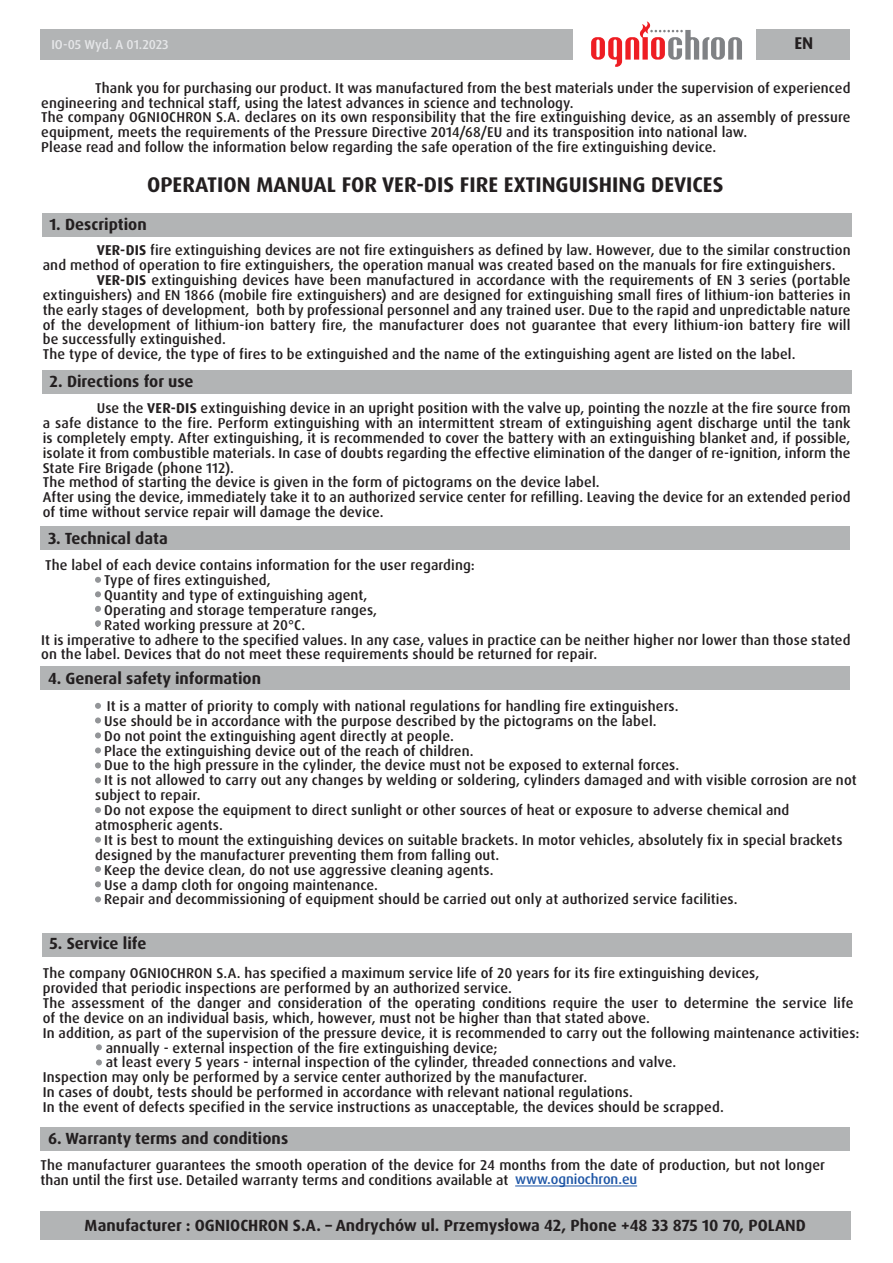
<style>
.page{position:relative;width:893px;height:1263px;background:#fff}
.page>*{position:absolute;margin:0;border:0;box-sizing:border-box;transform-origin:0 0}
.t1{font:700 21.3px "Dax Pro";color:#231f20}
.t2{font:700 16.95px "Dax Pro";color:#231f20}
.t3{font:700 16.2px "Dax Pro";color:#231f20}
.t4{font:500 14.25px/14.9px "Dax Pro";letter-spacing:.01em;color:#231f20}
.t5{font:500 14.1px "Dax Pro";letter-spacing:-.005em;color:#1e56a6}
.t6{font:500 12.9px "Dax Pro";letter-spacing:-.005em;color:#e6e7e9}
.s1{font-weight:700}
</style>
<div class="page">
<div style="left:756px;top:29px;width:94px;height:30px;background:#b2b4b5"></div>
<div style="left:40px;top:1211px;width:810px;height:29px;background:#b2b4b5"></div>
<div style="left:42px;top:213px;width:809px;height:23px;background:#b2b4b5"></div>
<div style="left:41px;top:527px;width:809px;height:23px;background:#b2b4b5"></div>
<div style="left:40px;top:667px;width:810px;height:23px;background:#b2b4b5"></div>
<div style="left:42px;top:933px;width:809px;height:23px;background:#b2b4b5"></div>
<div style="left:40px;top:1127px;width:810px;height:23px;background:#b2b4b5"></div>
<div style="left:40px;top:29px;width:533px;height:30px;background:#b2b4b5"></div>
<div style="left:42px;top:370px;width:809px;height:23px;background:#b2b4b5"></div>
<hr style="left:515px;top:1185px;width:122px;height:1px;background:#1e56a6">
<svg style="left:591px;top:21px;width:151px;height:46px"></svg>
<svg style="left:95px;top:577px;width:6px;height:6px"></svg>
<svg style="left:95px;top:717px;width:6px;height:6px"></svg>
<svg style="left:95px;top:703px;width:6px;height:6px"></svg>
<svg style="left:95px;top:732px;width:6px;height:6px"></svg>
<svg style="left:95px;top:747px;width:6px;height:6px"></svg>
<svg style="left:95px;top:762px;width:6px;height:6px"></svg>
<svg style="left:95px;top:777px;width:6px;height:6px"></svg>
<svg style="left:95px;top:807px;width:6px;height:6px"></svg>
<svg style="left:95px;top:837px;width:6px;height:6px"></svg>
<svg style="left:95px;top:866px;width:6px;height:6px"></svg>
<svg style="left:95px;top:881px;width:6px;height:6px"></svg>
<svg style="left:95px;top:896px;width:6px;height:6px"></svg>
<svg style="left:96px;top:1044px;width:6px;height:6px"></svg>
<svg style="left:96px;top:1059px;width:6px;height:6px"></svg>
<svg style="left:95px;top:591px;width:6px;height:6px"></svg>
<svg style="left:95px;top:606px;width:6px;height:6px"></svg>
<svg style="left:95px;top:620px;width:6px;height:6px"></svg>
<p class="t6" style="left:51px;top:37px;width:119px">IO-05 Wyd. A 01.2023</p>
<p class="t2" style="left:794px;top:33px;width:20px">EN</p>
<p class="t4" style="left:41px;top:80px;width:811px;text-indent:54px">Thank you for purchasing our product. It was manufactured from the best materials under the supervision of experienced engineering and technical staff, using the latest advances in science and technology.<br>The company OGNIOCHRON S.A. declares on its own responsibility that the fire extinguishing device, as an assembly of pressure equipment, meets the requirements of the Pressure Directive 2014/68/EU and its transposition into national law.<br>Please read and follow the information below regarding the safe operation of the fire extinguishing device.</p>
<h1 class="t1" style="left:147px;top:171px;width:578px">OPERATION MANUAL FOR VER-DIS FIRE EXTINGUISHING DEVICES</h1>
<p class="t3" style="left:50px;top:214px;width:99px">1. Description</p>
<p class="t4" style="left:43px;top:243px;width:809px;text-indent:54px"><span class="s1">VER-DIS</span> fire extinguishing devices are not fire extinguishers as defined by law. However, due to the similar construction and method of operation to fire extinguishers, the operation manual was created based on the manuals for fire extinguishers.</p>
<p class="t4" style="left:43px;top:273px;width:809px;text-indent:54px"><span class="s1">VER-DIS</span> extinguishing devices have been manufactured in accordance with the requirements of EN 3 series (portable extinguishers) and EN 1866 (mobile fire extinguishers) and are designed for extinguishing small fires of lithium-ion batteries in the early stages of development, both by professional personnel and any trained user. Due to the rapid and unpredictable nature of the development of lithium-ion battery fire, the manufacturer does not guarantee that every lithium-ion battery fire will be successfully extinguished.<br>The type of device, the type of fires to be extinguished and the name of the extinguishing agent are listed on the label.</p>
<p class="t3" style="left:50px;top:371px;width:146px">2. Directions for use</p>
<p class="t4" style="left:43px;top:401px;width:809px;text-indent:54px">Use the <span class="s1">VER-DIS</span> extinguishing device in an upright position with the valve up, pointing the nozzle at the fire source from a safe distance to the fire. Perform extinguishing with an intermittent stream of extinguishing agent discharge until the tank is completely empty. After extinguishing, it is recommended to cover the battery with an extinguishing blanket and, if possible, isolate it from combustible materials. In case of doubts regarding the effective elimination of the danger of re-ignition, inform the State Fire Brigade (phone 112).<br>The method of starting the device is given in the form of pictograms on the device label.<br>After using the device, immediately take it to an authorized service center for refilling. Leaving the device for an extended period of time without service repair will damage the device.</p>
<p class="t3" style="left:48px;top:528px;width:121px">3. Technical data</p>
<p class="t4" style="left:45px;top:558px;width:431px">The label of each device contains information for the user regarding:</p>
<p class="t4" style="left:95px;top:573px;width:177px">• Type of fires extinguished,</p>
<p class="t4" style="left:95px;top:588px;width:274px">• Quantity and type of extinguishing agent,</p>
<p class="t4" style="left:95px;top:602px;width:283px">• Operating and storage temperature ranges,</p>
<p class="t4" style="left:41px;top:617px;width:811px;text-indent:54px">• Rated working pressure at 20°C.<br>It is imperative to adhere to the specified values. In any case, values in practice can be neither higher nor lower than those stated on the label. Devices that do not meet these requirements should be returned for repair.</p>
<p class="t3" style="left:48px;top:668px;width:215px">4. General safety information</p>
<p class="t4" style="left:107px;top:699px;width:573px">It is a matter of priority to comply with national regulations for handling fire extinguishers.</p>
<p class="t4" style="left:95px;top:713px;width:563px">• Use should be in accordance with the purpose described by the pictograms on the label.</p>
<p class="t4" style="left:95px;top:728px;width:360px">• Do not point the extinguishing agent directly at people.</p>
<p class="t4" style="left:95px;top:743px;width:380px">• Place the extinguishing device out of the reach of children.</p>
<p class="t4" style="left:95px;top:758px;width:585px">• Due to the high pressure in the cylinder, the device must not be exposed to external forces.</p>
<p class="t4" style="left:95px;top:773px;width:763px">• It is not allowed to carry out any changes by welding or soldering, cylinders damaged and with visible corrosion are not subject to repair.</p>
<p class="t4" style="left:95px;top:803px;width:696px">• Do not expose the equipment to direct sunlight or other sources of heat or exposure to adverse chemical and atmospheric agents.</p>
<p class="t4" style="left:95px;top:833px;width:749px">• It is best to mount the extinguishing devices on suitable brackets. In motor vehicles, absolutely fix in special brackets designed by the manufacturer preventing them from falling out.</p>
<p class="t4" style="left:95px;top:862px;width:400px">• Keep the device clean, do not use aggressive cleaning agents.</p>
<p class="t4" style="left:95px;top:877px;width:284px">• Use a damp cloth for ongoing maintenance.</p>
<p class="t4" style="left:95px;top:892px;width:644px">• Repair and decommissioning of equipment should be carried out only at authorized service facilities.</p>
<p class="t3" style="left:50px;top:933px;width:98px">5. Service life</p>
<p class="t4" style="left:43px;top:966px;width:818px">The company OGNIOCHRON S.A. has specified a maximum service life of 20 years for its fire extinguishing devices,<br>provided that periodic inspections are performed by an authorized service.<br>The assessment of the danger and consideration of the operating conditions require the user to determine the service life of the device on an individual basis, which, however, must not be higher than that stated above.<br>In addition, as part of the supervision of the pressure device, it is recommended to carry out the following maintenance activities:</p>
<p class="t4" style="left:97px;top:1040px;width:402px">• annually - external inspection of the fire extinguishing device;</p>
<p class="t4" style="left:43px;top:1055px;width:682px;text-indent:54px">• at least every 5 years - internal inspection of the cylinder, threaded connections and valve.<br>Inspection may only be performed by a service center authorized by the manufacturer.<br>In cases of doubt, tests should be performed in accordance with relevant national regulations.<br>In the event of defects specified in the service instructions as unacceptable, the devices should be scrapped.</p>
<p class="t3" style="left:48px;top:1128px;width:242px">6. Warranty terms and conditions</p>
<p class="t4" style="left:40px;top:1158px;width:786px">The manufacturer guarantees the smooth operation of the device for 24 months from the date of production, but not longer than until the first use. Detailed warranty terms and conditions available at</p>
<p class="t5" style="left:515px;top:1170px;width:124px">www.ogniochron.eu</p>
<p class="t3" style="left:85px;top:1215px;width:723px">Manufacturer : OGNIOCHRON S.A. – Andrychów ul. Przemysłowa 42, Phone +48 33 875 10 70, POLAND</p>
</div>
